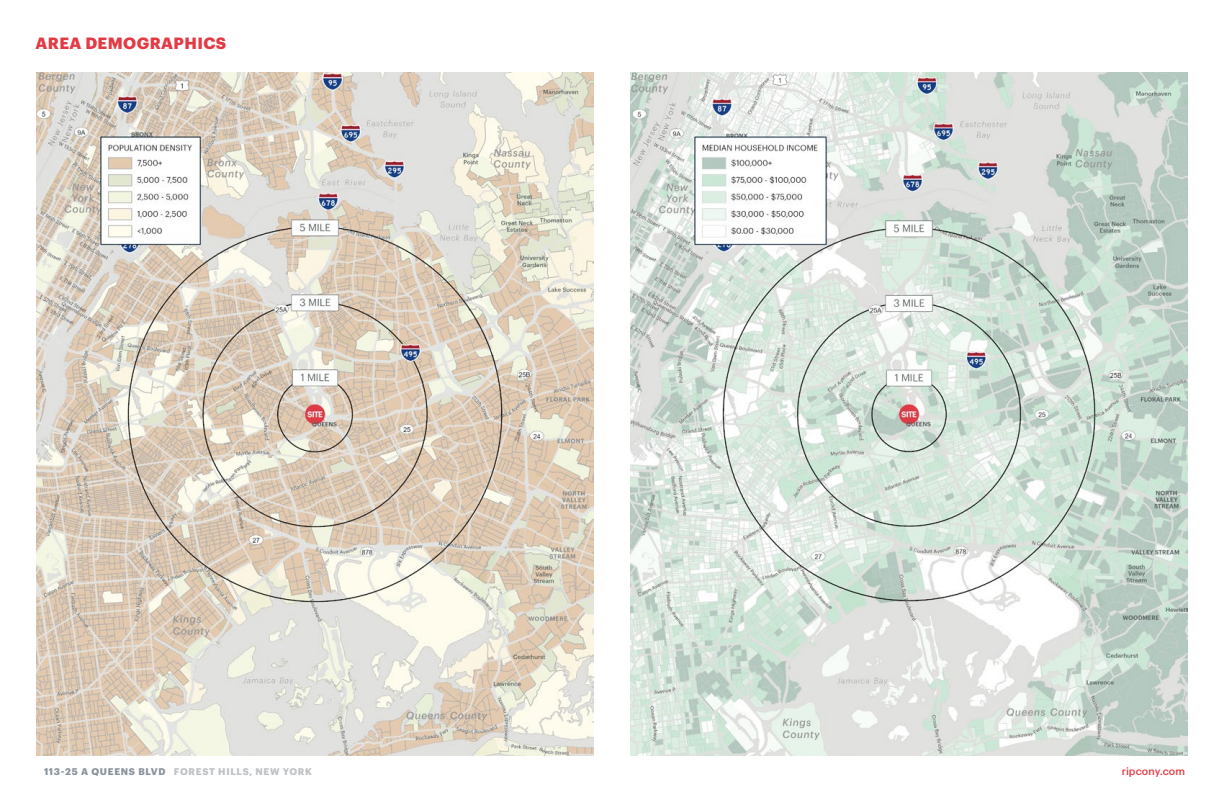
<style>
.page{position:relative;width:1224px;height:792px;background:#fff}
.page>*{position:absolute;margin:0;border:0;box-sizing:border-box;transform-origin:0 0}
.t1{font:700 16px "Graphik";letter-spacing:.025em;color:#e33b45}
.t2{font:500 10.5px "Graphik";letter-spacing:.01em;color:#e33b45}
.t3{font:700 9.5px "Graphik";letter-spacing:.075em;color:#bfc2c6}
.s1{color:#8a949d}
</style>
<div class="page">
<img style="left:36px;top:72px;width:558px;height:684px">
<img style="left:630px;top:72px;width:558px;height:684px">
<h1 class="t1" style="left:36px;top:31px;width:192px">AREA DEMOGRAPHICS</h1>
<p class="t3" style="left:44px;top:764px;width:270px"><span class="s1">113-25 A QUEENS BLVD</span> FOREST HILLS, NEW YORK</p>
<p class="t2" style="left:1122px;top:763px;width:65px">ripcony.com</p>
</div>
